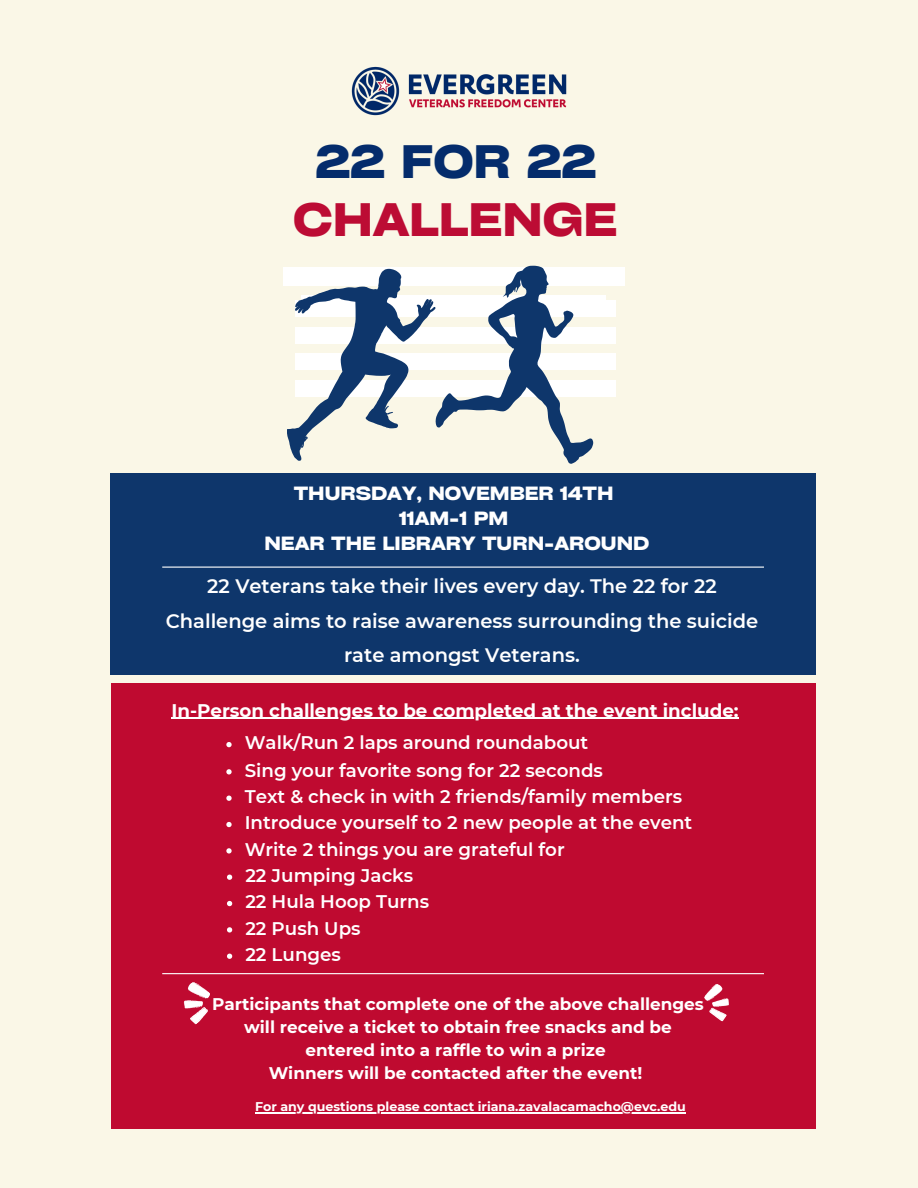
<style>
.page{position:relative;width:918px;height:1188px;background:#faf7e7}
.page>*{position:absolute;margin:0;border:0;box-sizing:border-box;transform-origin:0 0}
.t1{font:700 expanded 45px "Cy Grotesk";color:#bc0c34}
.t2{font:700 expanded 45px "Cy Grotesk";color:#042c6c}
.t3{font:600 19.5px/34.8px "Montserrat";color:#fff;text-align:center}
.t4{font:600 18.3px "Montserrat";color:#fff}
.t5{font:700 expanded 18.3px/24.8px "Cy Grotesk";color:#fff;text-align:center}
.t6{font:700 18.3px "Montserrat";color:#fff}
.t7{font:700 16.8px/23.2px "Montserrat";color:#fff;text-align:center}
.t8{font:700 12.6px "Montserrat";color:#fff}
</style>
<div class="page">
<div style="left:296px;top:380px;width:320px;height:17px;background:#fff"></div>
<div style="left:295px;top:353px;width:321px;height:17px;background:#fff"></div>
<div style="left:295px;top:327px;width:321px;height:17px;background:#fff"></div>
<div style="left:296px;top:300px;width:320px;height:17px;background:#fff"></div>
<div style="left:283px;top:268px;width:342px;height:18px;background:#fff"></div>
<div style="left:301px;top:295px;width:304px;height:16px;background:#fff"></div>
<div style="left:111px;top:684px;width:705px;height:445px;background:#bf0a30"></div>
<div style="left:111px;top:473px;width:705px;height:202px;background:#0e366b"></div>
<img style="left:351px;top:66px;width:216px;height:50px">
<svg style="left:287px;top:266px;width:306px;height:198px"></svg>
<hr style="left:162px;top:567px;width:602px;height:1px;background:#fff">
<svg style="left:704px;top:984px;width:25px;height:38px"></svg>
<hr style="left:171px;top:718px;width:568px;height:1px;background:#fff">
<svg style="left:227px;top:875px;width:5px;height:5px"></svg>
<svg style="left:227px;top:901px;width:5px;height:5px"></svg>
<svg style="left:227px;top:927px;width:5px;height:6px"></svg>
<svg style="left:227px;top:954px;width:5px;height:5px"></svg>
<svg style="left:226px;top:769px;width:6px;height:5px"></svg>
<svg style="left:226px;top:796px;width:6px;height:5px"></svg>
<svg style="left:226px;top:822px;width:6px;height:5px"></svg>
<svg style="left:226px;top:848px;width:6px;height:6px"></svg>
<svg style="left:226px;top:742px;width:6px;height:5px"></svg>
<hr style="left:255px;top:1112px;width:431px;height:1px;background:#fff">
<svg style="left:183px;top:982px;width:27px;height:43px"></svg>
<hr style="left:162px;top:973px;width:602px;height:1px;background:#fff">
<h1 class="t2" style="left:316px;top:133px;width:282px">22 FOR 22</h1>
<p class="t1" style="left:293px;top:191px;width:326px">CHALLENGE</p>
<h2 class="t5" style="left:264px;top:481px;width:386px">THURSDAY, NOVEMBER 14TH<br>11AM-1 PM<br>NEAR THE LIBRARY TURN-AROUND</h2>
<p class="t3" style="left:166px;top:568px;width:594px">22 Veterans take their lives every day. The 22 for 22<br>Challenge aims to raise awareness surrounding the suicide rate amongst Veterans.</p>
<p class="t6" style="left:171px;top:699px;width:569px">In-Person challenges to be completed at the event include:</p>
<p class="t4" style="left:245px;top:732px;width:345px">Walk/Run 2 laps around roundabout</p>
<p class="t4" style="left:245px;top:759px;width:360px">Sing your favorite song for 22 seconds</p>
<p class="t4" style="left:245px;top:785px;width:439px">Text &amp; check in with 2 friends/family members</p>
<p class="t4" style="left:245px;top:812px;width:449px">Introduce yourself to 2 new people at the event</p>
<p class="t4" style="left:245px;top:838px;width:321px">Write 2 things you are grateful for</p>
<h3 class="t4" style="left:245px;top:864px;width:169px">22 Jumping Jacks</h3>
<h3 class="t4" style="left:245px;top:891px;width:185px">22 Hula Hoop Turns</h3>
<p class="t4" style="left:245px;top:917px;width:117px">22 Push Ups</p>
<p class="t4" style="left:245px;top:943px;width:97px">22 Lunges</p>
<h1 class="t7" style="left:212px;top:992px;width:493px">Participants that complete one of the above challenges will receive a ticket to obtain free snacks and be entered into a raffle to win a prize<br>Winners will be contacted after the event!</h1>
<p class="t8" style="left:255px;top:1099px;width:432px">For any questions please contact iriana.zavalacamacho@evc.edu</p>
</div>
